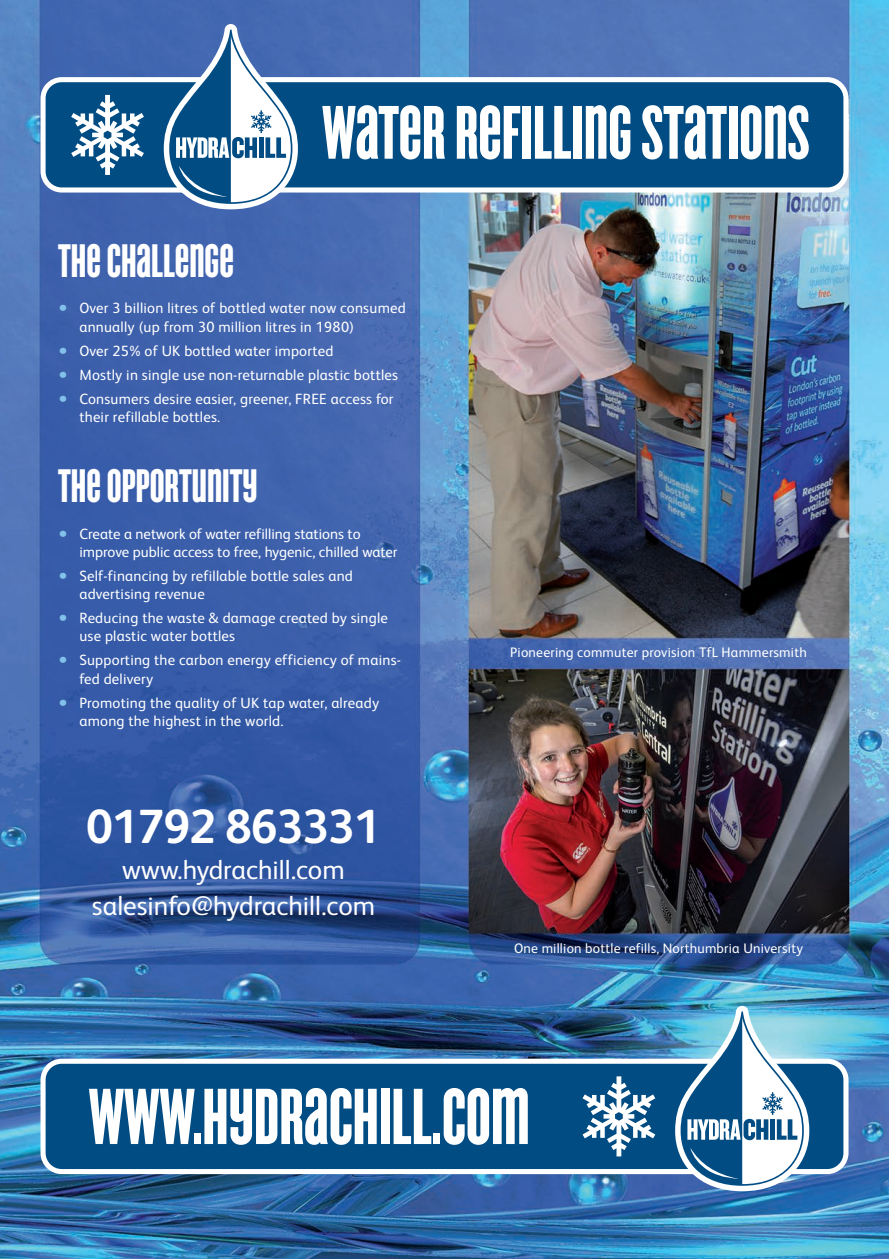
<style>
.page{position:relative;width:889px;height:1259px;background:#fff}
.page>*{position:absolute;margin:0;border:0;box-sizing:border-box;transform-origin:0 0}
.t1{font:49.2px "Cyclone Layers Background";color:#fff}
.t2{font:700 48px "FS Albert Pro";letter-spacing:-.025em;color:#fff}
.t3{font:27px/36px "FS Albert Pro";color:#fff;text-align:center}
.t4{font:14.85px/18.3px "FS Albert Pro";letter-spacing:.015em;color:#fff}
.t5{font:13.8px "FS Albert Pro";letter-spacing:.015em;color:#fff}
.s1{font-size:19.5px;color:#82c1ea}
</style>
<div class="page">
<img style="left:0;top:0;width:889px;height:1259px">
<div style="left:40px;top:77px;width:808px;height:116px;background:#fff;border-radius:21px"></div>
<div style="left:46px;top:82px;width:797px;height:105px;background:#014c83;border-radius:16px"></div>
<svg style="left:164px;top:24px;width:134px;height:185px"></svg>
<svg style="left:71px;top:95px;width:73px;height:80px"></svg>
<svg style="left:322px;top:105px;width:123px;height:54px"></svg>
<svg style="left:457px;top:105px;width:63px;height:54px"></svg>
<div style="left:523px;top:106px;width:8px;height:53px;background:#fff"></div>
<svg style="left:535px;top:106px;width:36px;height:53px"></svg>
<div style="left:574px;top:106px;width:8px;height:53px;background:#fff"></div>
<svg style="left:586px;top:105px;width:44px;height:54px"></svg>
<svg style="left:642px;top:105px;width:85px;height:54px"></svg>
<div style="left:729px;top:106px;width:8px;height:53px;background:#fff"></div>
<svg style="left:741px;top:105px;width:68px;height:54px"></svg>
<div style="left:41px;top:1059px;width:807px;height:115px;background:#fff;border-radius:21px"></div>
<div style="left:46px;top:1064px;width:797px;height:105px;background:#014c83;border-radius:16px"></div>
<svg style="left:675px;top:1006px;width:134px;height:185px"></svg>
<svg style="left:582px;top:1076px;width:73px;height:80px"></svg>
<svg style="left:89px;top:1089px;width:106px;height:55px"></svg>
<div style="left:194px;top:1133px;width:7px;height:11px;background:#fff"></div>
<svg style="left:204px;top:1088px;width:173px;height:57px"></svg>
<div style="left:381px;top:1089px;width:8px;height:55px;background:#fff"></div>
<svg style="left:394px;top:1089px;width:37px;height:55px"></svg>
<div style="left:434px;top:1133px;width:6px;height:11px;background:#fff"></div>
<svg style="left:444px;top:1088px;width:84px;height:57px"></svg>
<h1 class="t1" style="left:58px;top:231px;width:177px">THE CHALLENGE</h1>
<p class="t4" style="left:79px;top:301px;width:328px;text-indent:-21px"><span class="s1">•</span> Over 3 billion litres of bottled water now consumed annually (up from 30 million litres in 1980)</p>
<p class="t4" style="left:58px;top:343px;width:277px"><span class="s1">•</span> Over 25% of UK bottled water imported</p>
<p class="t4" style="left:58px;top:367px;width:341px"><span class="s1">•</span> Mostly in single use non-returnable plastic bottles</p>
<p class="t4" style="left:79px;top:391px;width:316px;text-indent:-21px"><span class="s1">•</span> Consumers desire easier, greener, FREE access for their refillable bottles.</p>
<h1 class="t1" style="left:58px;top:456px;width:201px">THE OPPORTUNITY</h1>
<p class="t4" style="left:79px;top:526px;width:320px;text-indent:-21px"><span class="s1">•</span> Create a network of water refilling stations to improve public access to free, hygenic, chilled water</p>
<p class="t4" style="left:79px;top:568px;width:275px;text-indent:-21px"><span class="s1">•</span> Self-financing by refillable bottle sales and advertising revenue</p>
<p class="t4" style="left:79px;top:610px;width:310px;text-indent:-21px"><span class="s1">•</span> Reducing the waste &amp; damage created by single use plastic water bottles</p>
<p class="t4" style="left:79px;top:653px;width:323px;text-indent:-21px"><span class="s1">•</span> Supporting the carbon energy efficiency of mains&shy;fed delivery</p>
<p class="t4" style="left:79px;top:695px;width:301px;text-indent:-21px"><span class="s1">•</span> Promoting the quality of UK tap water, already among the highest in the world.</p>
<h2 class="t2" style="left:86px;top:809px;width:296px">01792 863331</h2>
<h3 class="t3" style="left:92px;top:854px;width:285px">www.hydrachill.com salesinfo@hydrachill.com</h3>
<p class="t5" style="left:510px;top:648px;width:298px">Pioneering commuter provision TfL Hammersmith</p>
<p class="t5" style="left:514px;top:943px;width:290px">One million bottle refills, Northumbria University</p>
</div>
